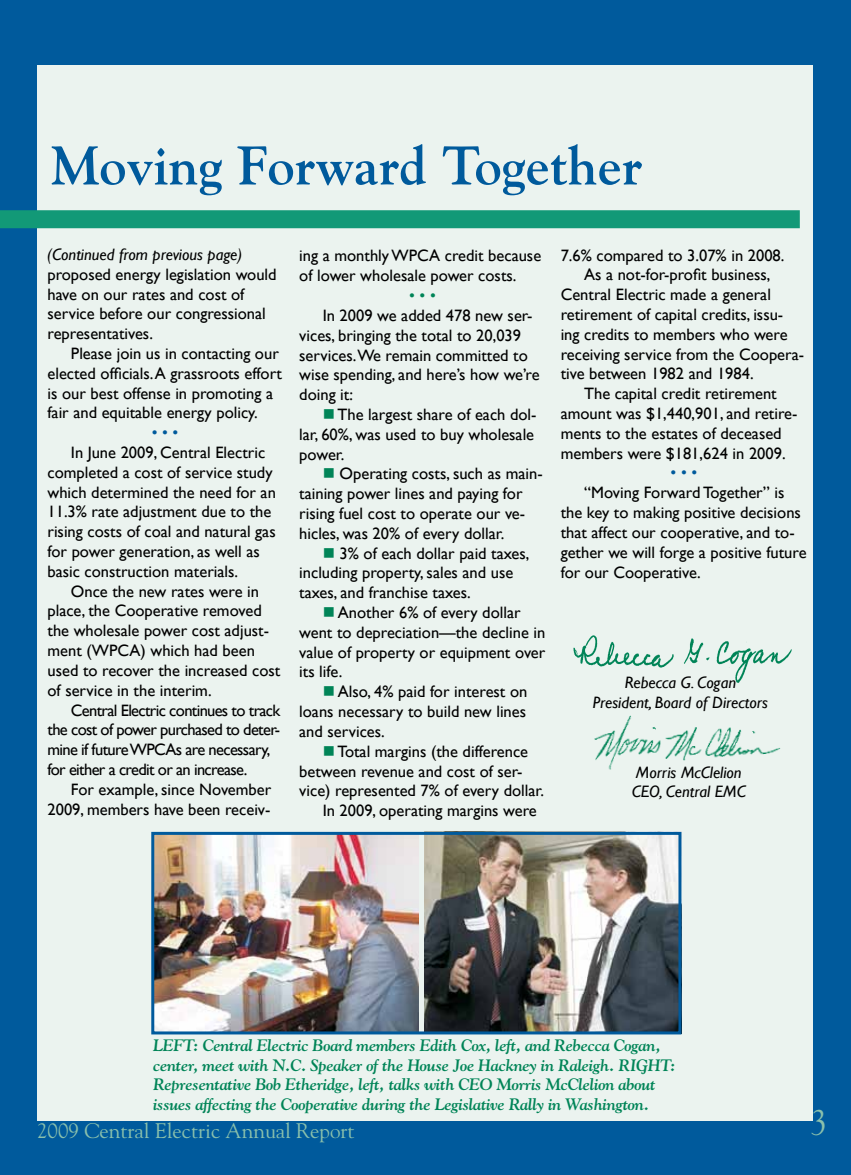
<style>
.page{position:relative;width:851px;height:1175px;background:#fff}
.page>*{position:absolute;margin:0;border:0;box-sizing:border-box;transform-origin:0 0}
.t1{font:700 54px "Goudy";color:#005a9c}
.t2{font:36px "Goudy";color:#8ac0ac;scale:.9 1}
.t3{font:21px "Goudy";color:#8ac0ac}
.t4{font:16.5px/19.8px "Gill Sans";color:#000}
.t5{font:italic 700 16.5px/19.8px "Goudy";letter-spacing:-.02em;color:#008457}
.t6{font:16.5px/19.8px "Gill Sans";letter-spacing:-.04em;color:#000}
.t7{font:italic 16.5px/19.8px "Gill Sans";color:#000;text-align:center}
.t8{font:16.5px "Gill Sans";color:#005a9c}
.t9{font:16.5px "Gill Sans";color:#008457}
.s1{color:#008457}
</style>
<div class="page">
<div style="left:0;top:0;width:850px;height:1174px;background:#005a9c"></div>
<div style="left:38px;top:66px;width:775px;height:1054px;background:#ebf3ef"></div>
<img style="left:573px;top:635px;width:219px;height:48px">
<img style="left:594px;top:715px;width:187px;height:55px">
<div style="left:0;top:210px;width:799px;height:18px;background:#129977"></div>
<img style="left:425px;top:836px;width:252px;height:194px">
<img style="left:155px;top:836px;width:263px;height:194px">
<div style="left:151px;top:832px;width:530px;height:202px;border:3px solid #005a9c"></div>
<h1 class="t1" style="left:51px;top:133px;width:592px">Moving Forward Together</h1>
<p class="t7" style="left:47px;top:244px;width:196px">(Continued from previous page)</p>
<p class="t4" style="left:47px;top:264px;width:231px">proposed energy legislation would have on our rates and cost of service before our congressional representatives.</p>
<p class="t4" style="left:47px;top:344px;width:236px;text-indent:23px">Please join us in contacting our elected officials. A grassroots effort is our best offense in promoting a fair and equitable energy policy.</p>
<p class="t8" style="left:152px;top:423px;width:28px">• • •</p>
<p class="t4" style="left:47px;top:443px;width:230px;text-indent:23px">In June 2009, Central Electric completed a cost of service study which determined the need for an<br>11.3% rate adjustment due to the rising costs of coal and natural gas for power generation, as well as basic construction materials.</p>
<p class="t4" style="left:47px;top:581px;width:234px;text-indent:23px">Once the new rates were in place, the Cooperative removed the wholesale power cost adjust&shy;ment (WPCA) which had been used to recover the increased cost of service in the interim.</p>
<p class="t6" style="left:47px;top:700px;width:234px;text-indent:23px">Central Electric continues to track the cost of power purchased to deter&shy;mine if future WPCAs are necessary, for either a credit or an increase.</p>
<p class="t4" style="left:47px;top:779px;width:225px;text-align:right">For example, since November<br>2009, members have been receiv-</p>
<p class="t4" style="left:299px;top:246px;width:243px">ing a monthly WPCA credit because of lower wholesale power costs.</p>
<p class="t9" style="left:409px;top:286px;width:28px">• • •</p>
<p class="t4" style="left:299px;top:306px;width:242px;text-indent:23px">In 2009 we added 478 new ser&shy;vices, bringing the total to 20,039 services.We remain committed to wise spending, and here’s how we’re doing it:</p>
<p class="t4" style="left:299px;top:405px;width:239px;text-indent:23px"><span class="s1">■</span> The largest share of each dol&shy;lar, 60%, was used to buy wholesale power.</p>
<p class="t4" style="left:299px;top:464px;width:245px;text-indent:23px"><span class="s1">■</span> Operating costs, such as main&shy;taining power lines and paying for rising fuel cost to operate our ve&shy;hicles, was 20% of every dollar.</p>
<p class="t4" style="left:299px;top:543px;width:232px;text-indent:23px"><span class="s1">■</span> 3% of each dollar paid taxes, including property, sales and use taxes, and franchise taxes.</p>
<p class="t4" style="left:299px;top:603px;width:248px;text-indent:23px"><span class="s1">■</span> Another 6% of every dollar went to depreciation—the decline in value of property or equipment over its life.</p>
<p class="t4" style="left:299px;top:682px;width:230px;text-align:justify;text-indent:23px"><span class="s1">■</span> Also, 4% paid for interest on loans necessary to build new lines and services.</p>
<p class="t4" style="left:322px;top:741px;width:207px"><span class="s1">■</span> Total margins (the difference</p>
<p class="t4" style="left:299px;top:761px;width:224px">between revenue and cost of ser-</p>
<p class="t4" style="left:299px;top:781px;width:246px">vice) represented 7% of every dollar.</p>
<p class="t4" style="left:322px;top:801px;width:216px">In 2009, operating margins were</p>
<p class="t4" style="left:560px;top:245px;width:225px">7.6% compared to 3.07% in 2008.</p>
<p class="t4" style="left:584px;top:265px;width:188px">As a not-for-profit business,</p>
<p class="t4" style="left:560px;top:285px;width:212px">Central Electric made a general</p>
<p class="t4" style="left:560px;top:305px;width:224px">retirement of capital credits, issu-</p>
<p class="t4" style="left:560px;top:325px;width:228px">ing credits to members who were</p>
<p class="t4" style="left:560px;top:344px;width:245px">receiving service from the Coopera-</p>
<p class="t4" style="left:560px;top:364px;width:194px">tive between 1982 and 1984.</p>
<p class="t4" style="left:584px;top:384px;width:194px">The capital credit retirement</p>
<p class="t4" style="left:560px;top:404px;width:238px">amount was $1,440,901, and retire-</p>
<p class="t4" style="left:560px;top:424px;width:222px">ments to the estates of deceased</p>
<p class="t4" style="left:560px;top:443px;width:226px">members were $181,624 in 2009.</p>
<p class="t8" style="left:670px;top:463px;width:28px">• • •</p>
<p class="t4" style="left:560px;top:483px;width:247px;text-indent:23px">“Moving Forward Together” is the key to making positive decisions that affect our cooperative, and to&shy;gether we will forge a positive future for our Cooperative.</p>
<p class="t7" style="left:592px;top:673px;width:177px">Rebecca G. Cogan<br>President, Board of Directors</p>
<p class="t7" style="left:631px;top:762px;width:115px;text-align:left">Morris McClelion<br>CEO, Central EMC</p>
<p class="t5" style="left:153px;top:1035px;width:524px">LEFT: Central Electric Board members Edith Cox, left, and Rebecca Cogan, center, meet with N.C. Speaker of the House Joe Hackney in Raleigh. RIGHT:<br>Representative Bob Etheridge, left, talks with CEO Morris McClelion about issues affecting the Cooperative during the Legislative Rally in Washington.</p>
<p class="t3" style="left:37px;top:1117px;width:319px">2009 Central Electric Annual Report</p>
<h2 class="t2" style="left:811px;top:1100px;width:19px">3</h2>
</div>
